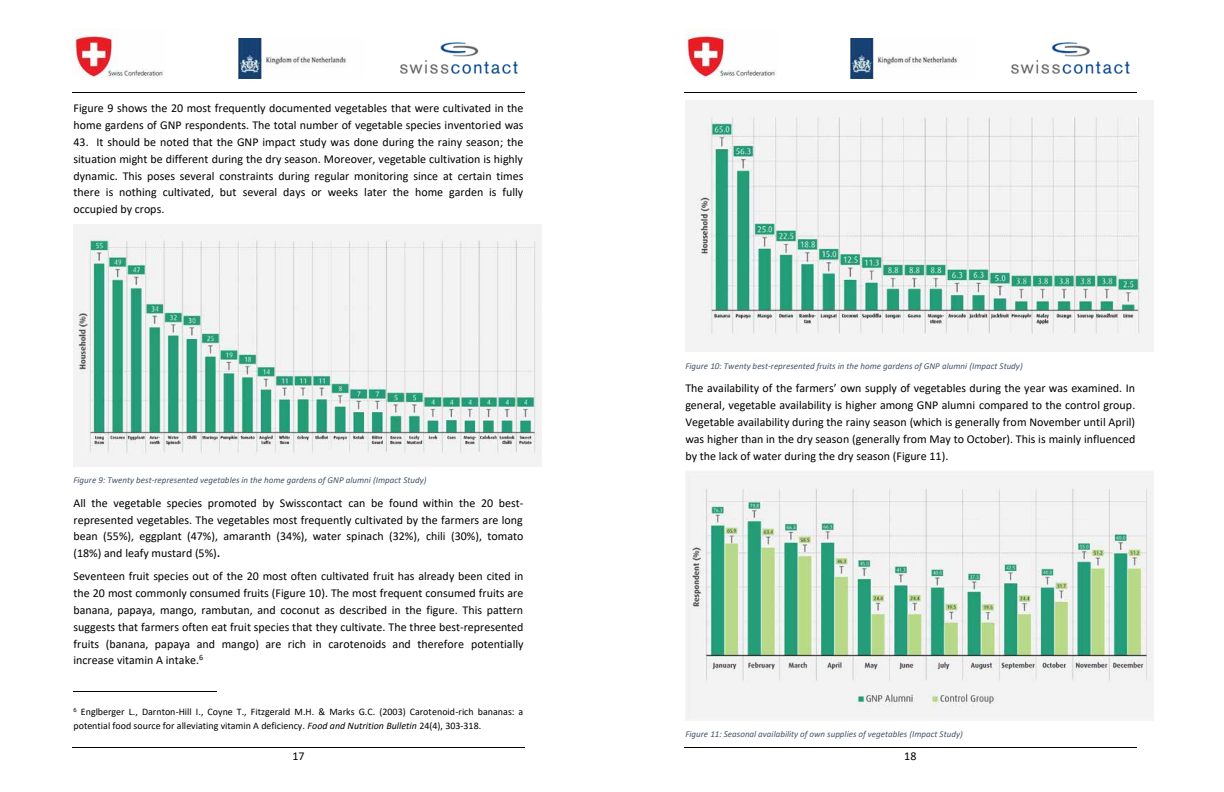
<style>
.page{position:relative;width:1224px;height:792px;background:#fff}
.page>*{position:absolute;margin:0;border:0;box-sizing:border-box;transform-origin:0 0}
.t1{font:12px/16.8px "Calibri";color:#000;text-align:justify}
.t2{font:10px/14px "Calibri";color:#000}
.t3{font:italic 9px "Calibri";color:#44546a}
.s1{font-weight:700;font-size:11px}
.s2{font-style:italic}
</style>
<div class="page">
<hr style="left:72px;top:92px;width:453px;height:1px;background:#000">
<hr style="left:72px;top:747px;width:453px;height:1px;background:#000">
<img style="left:238px;top:39px;width:109px;height:39px">
<img style="left:73px;top:31px;width:91px;height:46px">
<img style="left:400px;top:42px;width:118px;height:32px">
<hr style="left:74px;top:691px;width:143px;height:1px;background:#000">
<img style="left:73px;top:225px;width:468px;height:241px">
<hr style="left:684px;top:92px;width:453px;height:1px;background:#000">
<hr style="left:684px;top:747px;width:453px;height:1px;background:#000">
<img style="left:850px;top:39px;width:108px;height:39px">
<img style="left:685px;top:31px;width:91px;height:46px">
<img style="left:1011px;top:42px;width:119px;height:32px">
<img style="left:685px;top:101px;width:468px;height:251px">
<img style="left:685px;top:471px;width:468px;height:248px">
<p class="t1" style="left:74px;top:101px;width:452px">Figure 9 shows the 20 most frequently documented vegetables that were cultivated in the home gardens of GNP respondents. The total number of vegetable species inventoried was</p>
<p class="t1" style="left:74px;top:134px;width:452px">43. It should be noted that the GNP impact study was done during the rainy season; the situation might be different during the dry season. Moreover, vegetable cultivation is highly dynamic. This poses several constraints during regular monitoring since at certain times there is nothing cultivated, but several days or weeks later the home garden is fully occupied by crops.</p>
<p class="t3" style="left:74px;top:476px;width:354px">Figure 9: Twenty best-represented vegetables in the home gardens of GNP alumni (Impact Study)</p>
<p class="t1" style="left:73px;top:495px;width:452px">All the vegetable species promoted by Swisscontact can be found within the 20 best&shy;represented vegetables. The vegetables most frequently cultivated by the farmers are long bean (55%), eggplant (47%), amaranth (34%), water spinach (32%), chili (30%), tomato (18%) and leafy mustard (5%)<span class="s1">.</span></p>
<p class="t1" style="left:74px;top:569px;width:452px">Seventeen fruit species out of the 20 most often cultivated fruit has already been cited in the 20 most commonly consumed fruits (Figure 10). The most frequent consumed fruits are banana, papaya, mango, rambutan, and coconut as described in the figure. This pattern suggests that farmers often eat fruit species that they cultivate. The three best-represented fruits (banana, papaya and mango) are rich in carotenoids and therefore potentially increase vitamin A intake.<sup>6</sup></p>
<p class="t2" style="left:74px;top:706px;width:451px"><sup>6</sup> Englberger L., Darnton-Hill I., Coyne T., Fitzgerald M.H. &amp; Marks G.C. (2003) Carotenoid-rich bananas: a potential food source for alleviating vitamin A deficiency. <span class="s2">Food and Nutrition Bulletin</span> 24(4), 303-318.</p>
<p class="t1" style="left:292px;top:748px;width:14px">17</p>
<p class="t3" style="left:685px;top:362px;width:339px">Figure 10: Twenty best-represented fruits in the home gardens of GNP alumni (Impact Study)</p>
<p class="t1" style="left:685px;top:381px;width:452px">The availability of the farmers’ own supply of vegetables during the year was examined. In general, vegetable availability is higher among GNP alumni compared to the control group.<br>Vegetable availability during the rainy season (which is generally from November until April) was higher than in the dry season (generally from May to October). This is mainly influenced by the lack of water during the dry season (Figure 11).</p>
<p class="t3" style="left:685px;top:731px;width:279px">Figure 11: Seasonal availability of own supplies of vegetables (Impact Study)</p>
<p class="t1" style="left:904px;top:748px;width:14px">18</p>
</div>
